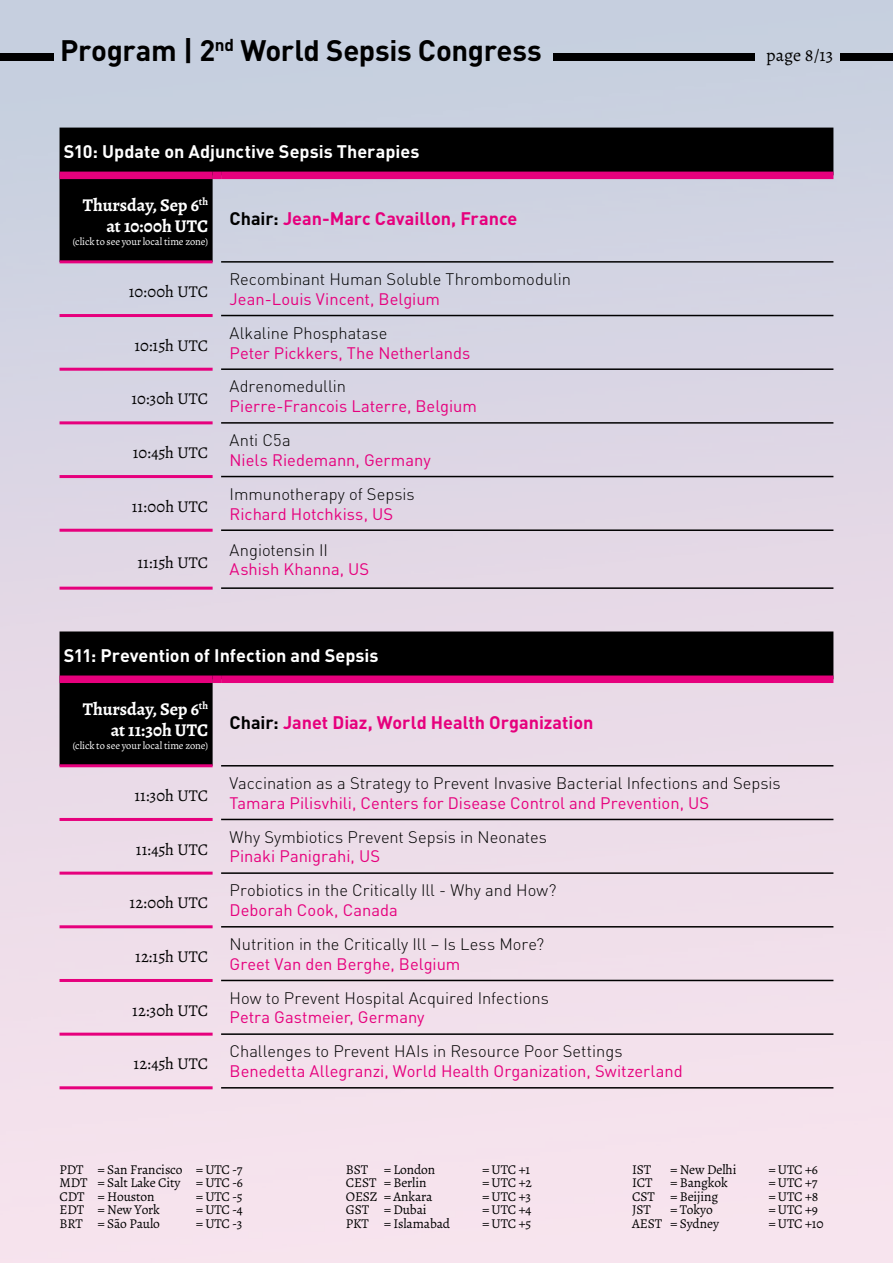
<style>
.page{position:relative;width:893px;height:1263px;background:#fff}
.page>*{position:absolute;margin:0;border:0;box-sizing:border-box;transform-origin:0 0}
.t1{font:700 29.25px "DIN Pro";letter-spacing:-.01em;color:#000}
.t2{font:700 18px "DIN Pro";color:#fff}
.t3{font:700 18px "DIN Pro";color:#e6007d}
.t4{font:700 18px/21.6px "Alegreya";letter-spacing:-.005em;color:#fff;text-align:right}
.t5{font:18px "Alegreya";color:#000}
.t6{font:300 16.5px "DIN Pro";color:#000}
.t7{font:16.5px "DIN Pro";color:#e6007d}
.t8{font:16.5px "Alegreya";color:#000}
.t9{font:13.5px/13.5px "Alegreya";letter-spacing:-.01em;color:#000;text-align:justify}
.t10{font:10.5px "Alegreya";letter-spacing:-.01em;color:#fff}
.s1{color:#000}
</style>
<div class="page">
<img style="left:0;top:0;width:892px;height:1263px">
<div style="left:553px;top:53px;width:202px;height:8px;background:#000"></div>
<div style="left:0;top:53px;width:54px;height:8px;background:#000"></div>
<div style="left:840px;top:53px;width:53px;height:8px;background:#000"></div>
<svg style="left:60px;top:128px;width:773px;height:134px;background:#6d6e76"></svg>
<div style="left:60px;top:172px;width:153px;height:7px;background:#e6007d"></div>
<div style="left:213px;top:172px;width:8px;height:7px;background:#e6007d"></div>
<div style="left:221px;top:172px;width:612px;height:7px;background:#e6007d"></div>
<hr style="left:60px;top:314px;width:153px;height:3px;background:#e6007d">
<hr style="left:60px;top:368px;width:153px;height:3px;background:#e6007d">
<hr style="left:60px;top:421px;width:153px;height:3px;background:#e6007d">
<hr style="left:60px;top:475px;width:153px;height:3px;background:#e6007d">
<hr style="left:60px;top:529px;width:153px;height:3px;background:#e6007d">
<hr style="left:221px;top:315px;width:612px;height:1px;background:#000">
<hr style="left:221px;top:368px;width:612px;height:2px;background:#000">
<hr style="left:221px;top:422px;width:612px;height:2px;background:#000">
<hr style="left:221px;top:476px;width:612px;height:1px;background:#000">
<hr style="left:221px;top:529px;width:612px;height:2px;background:#000">
<hr style="left:221px;top:261px;width:612px;height:2px;background:#000">
<hr style="left:60px;top:260px;width:153px;height:3px;background:#e6007d">
<hr style="left:221px;top:587px;width:612px;height:2px;background:#000">
<hr style="left:60px;top:587px;width:153px;height:3px;background:#e6007d">
<svg style="left:60px;top:631px;width:773px;height:135px;background:#7a737a"></svg>
<div style="left:60px;top:675px;width:153px;height:8px;background:#e6007d"></div>
<div style="left:213px;top:675px;width:8px;height:8px;background:#e6007d"></div>
<div style="left:221px;top:675px;width:612px;height:8px;background:#e6007d"></div>
<hr style="left:60px;top:818px;width:153px;height:3px;background:#e6007d">
<hr style="left:60px;top:872px;width:153px;height:3px;background:#e6007d">
<hr style="left:60px;top:925px;width:153px;height:3px;background:#e6007d">
<hr style="left:60px;top:979px;width:153px;height:3px;background:#e6007d">
<hr style="left:221px;top:819px;width:612px;height:1px;background:#000">
<hr style="left:221px;top:872px;width:612px;height:2px;background:#000">
<hr style="left:221px;top:926px;width:612px;height:1px;background:#000">
<hr style="left:221px;top:980px;width:612px;height:1px;background:#000">
<hr style="left:221px;top:765px;width:612px;height:1px;background:#000">
<hr style="left:60px;top:764px;width:153px;height:3px;background:#e6007d">
<hr style="left:60px;top:1033px;width:153px;height:3px;background:#e6007d">
<hr style="left:60px;top:1086px;width:153px;height:3px;background:#e6007d">
<hr style="left:221px;top:1033px;width:612px;height:2px;background:#000">
<hr style="left:221px;top:1087px;width:612px;height:1px;background:#000">
<h1 class="t1" style="left:60px;top:30px;width:483px">Program | 2<sup>nd</sup> World Sepsis Congress</h1>
<p class="t5" style="left:766px;top:44px;width:69px">page 8/13</p>
<p class="t2" style="left:64px;top:140px;width:357px">S10: Update on Adjunctive Sepsis Therapies</p>
<p class="t4" style="left:83px;top:194px;width:127px">Thursday, Sep 6<sup>th </sup>at 10:00h UTC</p>
<p class="t10" style="left:73px;top:235px;width:137px">(click to see your local time zone)</p>
<p class="t3" style="left:230px;top:207px;width:289px"><span class="s1">Chair:</span> Jean-Marc Cavaillon, France</p>
<p class="t8" style="left:129px;top:281px;width:81px">10:00h UTC</p>
<p class="t8" style="left:134px;top:335px;width:75px">10:15h UTC</p>
<p class="t8" style="left:132px;top:389px;width:78px">10:30h UTC</p>
<p class="t8" style="left:133px;top:442px;width:77px">10:45h UTC</p>
<p class="t8" style="left:132px;top:496px;width:78px">11:00h UTC</p>
<p class="t8" style="left:137px;top:552px;width:72px">11:15h UTC</p>
<p class="t6" style="left:230px;top:268px;width:343px">Recombinant Human Soluble Thrombomodulin</p>
<p class="t7" style="left:230px;top:288px;width:212px">Jean-Louis Vincent, Belgium</p>
<p class="t6" style="left:230px;top:322px;width:159px">Alkaline Phosphatase</p>
<p class="t7" style="left:230px;top:341px;width:242px">Peter Pickkers, The Netherlands</p>
<p class="t6" style="left:230px;top:375px;width:118px">Adrenomedullin</p>
<p class="t7" style="left:230px;top:395px;width:249px">Pierre-Francois Laterre, Belgium</p>
<p class="t6" style="left:230px;top:429px;width:63px">Anti C5a</p>
<p class="t7" style="left:230px;top:449px;width:203px">Niels Riedemann, Germany</p>
<p class="t6" style="left:230px;top:483px;width:187px">Immunotherapy of Sepsis</p>
<p class="t7" style="left:230px;top:502px;width:165px">Richard Hotchkiss, US</p>
<p class="t6" style="left:230px;top:538px;width:100px">Angiotensin II</p>
<p class="t7" style="left:230px;top:558px;width:141px">Ashish Khanna, US</p>
<p class="t2" style="left:64px;top:643px;width:316px">S11: Prevention of Infection and Sepsis</p>
<p class="t4" style="left:83px;top:698px;width:127px">Thursday, Sep 6<sup>th </sup>at 11:30h UTC</p>
<p class="t10" style="left:73px;top:739px;width:137px">(click to see your local time zone)</p>
<p class="t3" style="left:230px;top:711px;width:365px"><span class="s1">Chair:</span> Janet Diaz, World Health Organization</p>
<p class="t8" style="left:134px;top:785px;width:75px">11:30h UTC</p>
<p class="t8" style="left:136px;top:839px;width:74px">11:45h UTC</p>
<p class="t8" style="left:129px;top:893px;width:80px">12:00h UTC</p>
<p class="t8" style="left:135px;top:946px;width:75px">12:15h UTC</p>
<p class="t8" style="left:132px;top:1000px;width:78px">12:30h UTC</p>
<p class="t8" style="left:134px;top:1054px;width:76px">12:45h UTC</p>
<p class="t6" style="left:230px;top:772px;width:553px">Vaccination as a Strategy to Prevent Invasive Bacterial Infections and Sepsis</p>
<p class="t7" style="left:230px;top:792px;width:481px">Tamara Pilisvhili, Centers for Disease Control and Prevention, US</p>
<p class="t6" style="left:230px;top:825px;width:319px">Why Symbiotics Prevent Sepsis in Neonates</p>
<p class="t7" style="left:230px;top:845px;width:152px">Pinaki Panigrahi, US</p>
<p class="t6" style="left:230px;top:879px;width:328px">Probiotics in the Critically Ill - Why and How?</p>
<p class="t7" style="left:230px;top:899px;width:170px">Deborah Cook, Canada</p>
<p class="t6" style="left:230px;top:933px;width:316px">Nutrition in the Critically Ill – Is Less More?</p>
<p class="t7" style="left:230px;top:953px;width:232px">Greet Van den Berghe, Belgium</p>
<p class="t6" style="left:230px;top:986px;width:321px">How to Prevent Hospital Acquired Infections</p>
<p class="t7" style="left:230px;top:1006px;width:197px">Petra Gastmeier, Germany</p>
<p class="t6" style="left:230px;top:1040px;width:394px">Challenges to Prevent HAIs in Resource Poor Settings</p>
<p class="t7" style="left:230px;top:1060px;width:455px">Benedetta Allegranzi, World Health Organization, Switzerland</p>
<p class="t9" style="left:60px;top:1163px;width:185px">PDT = San Francisco = UTC -7<br>MDT = Salt Lake City = UTC -6<br>CDT = Houston</p>
<p class="t9" style="left:196px;top:1190px;width:48px">= UTC -5</p>
<p class="t9" style="left:60px;top:1203px;width:102px">EDT = New York</p>
<p class="t9" style="left:196px;top:1203px;width:48px">= UTC -4</p>
<p class="t9" style="left:60px;top:1217px;width:102px">BRT = São Paulo</p>
<p class="t9" style="left:196px;top:1217px;width:48px">= UTC -3</p>
<p class="t9" style="left:346px;top:1163px;width:91px">BST = London</p>
<p class="t9" style="left:482px;top:1163px;width:50px">= UTC +1</p>
<p class="t9" style="left:346px;top:1176px;width:82px">CEST = Berlin</p>
<p class="t9" style="left:482px;top:1176px;width:51px">= UTC +2</p>
<p class="t9" style="left:346px;top:1190px;width:88px">OESZ = Ankara</p>
<p class="t9" style="left:482px;top:1190px;width:50px">= UTC +3</p>
<p class="t9" style="left:346px;top:1203px;width:82px">GST = Dubai</p>
<p class="t9" style="left:482px;top:1203px;width:51px">= UTC +4</p>
<p class="t9" style="left:346px;top:1217px;width:106px">PKT = Islamabad</p>
<p class="t9" style="left:482px;top:1217px;width:51px">= UTC +5</p>
<p class="t9" style="left:632px;top:1163px;width:21px">IST</p>
<p class="t9" style="left:670px;top:1163px;width:68px">= New Delhi</p>
<p class="t9" style="left:769px;top:1163px;width:51px">= UTC +6</p>
<p class="t9" style="left:632px;top:1176px;width:22px">ICT</p>
<p class="t9" style="left:670px;top:1176px;width:59px">= Bangkok</p>
<p class="t9" style="left:769px;top:1176px;width:50px">= UTC +7</p>
<p class="t9" style="left:632px;top:1190px;width:88px">CST = Beijing</p>
<p class="t9" style="left:769px;top:1190px;width:51px">= UTC +8</p>
<p class="t9" style="left:632px;top:1203px;width:20px">JST</p>
<p class="t9" style="left:670px;top:1203px;width:44px">= Tokyo</p>
<p class="t9" style="left:769px;top:1203px;width:51px">= UTC +9</p>
<p class="t9" style="left:632px;top:1217px;width:88px">AEST = Sydney</p>
<p class="t9" style="left:769px;top:1217px;width:57px">= UTC +10</p>
</div>
